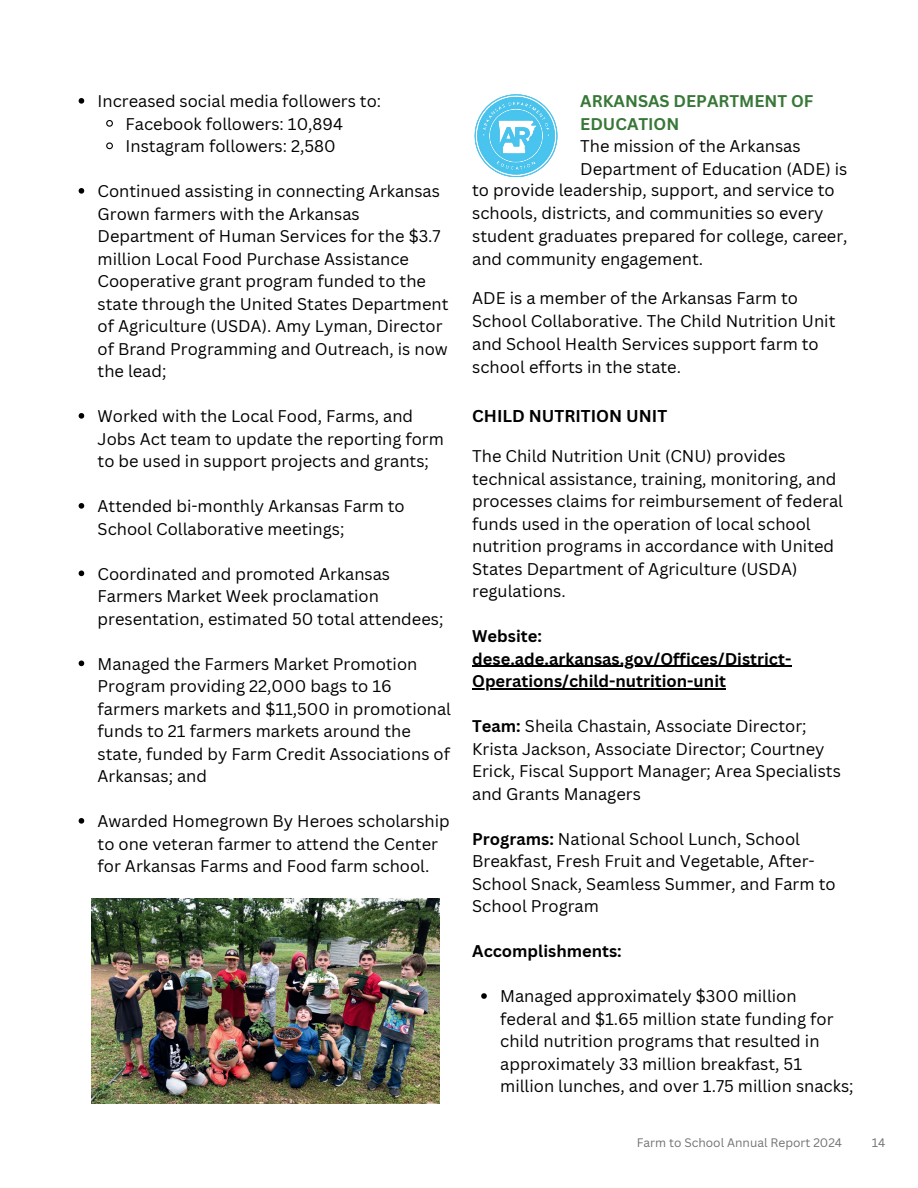
<style>
.page{position:relative;width:918px;height:1188px;background:#fff}
.page>*{position:absolute;margin:0;border:0;box-sizing:border-box;transform-origin:0 0}
.t1{font:700 16.65px "Canva Sans";color:#000}
.t2{font:16.5px/22.5px "Canva Sans";color:#000}
.t3{font:700 16.5px/22.5px "Canva Sans";color:#000}
.t4{font:700 16.5px/22.5px "Canva Sans";color:#377737}
.t5{font:12px "Canva Sans";color:#707273}
.s1{font-weight:700}
</style>
<div class="page">
<svg style="left:475px;top:94px;width:83px;height:83px"></svg>
<img style="left:92px;top:899px;width:347px;height:204px">
<svg style="left:79px;top:98px;width:5px;height:6px"></svg>
<svg style="left:106px;top:120px;width:7px;height:7px"></svg>
<svg style="left:106px;top:142px;width:7px;height:8px"></svg>
<svg style="left:79px;top:188px;width:5px;height:6px"></svg>
<svg style="left:79px;top:413px;width:5px;height:6px"></svg>
<svg style="left:79px;top:503px;width:5px;height:6px"></svg>
<svg style="left:79px;top:571px;width:5px;height:5px"></svg>
<svg style="left:79px;top:661px;width:5px;height:5px"></svg>
<svg style="left:79px;top:818px;width:5px;height:6px"></svg>
<hr style="left:483px;top:666px;width:308px;height:1px;background:#000">
<hr style="left:472px;top:688px;width:254px;height:1px;background:#000">
<svg style="left:481px;top:993px;width:6px;height:6px"></svg>
<p class="t2" style="left:126px;top:90px;width:257px;text-indent:-28px">Increased social media followers to:<br>Facebook followers: 10,894<br>Instagram followers: 2,580</p>
<p class="t2" style="left:98px;top:180px;width:352px">Continued assisting in connecting Arkansas Grown farmers with the Arkansas Department of Human Services for the $3.7 million Local Food Purchase Assistance Cooperative grant program funded to the state through the United States Department of Agriculture (USDA). Amy Lyman, Director of Brand Programming and Outreach, is now the lead;</p>
<p class="t2" style="left:98px;top:405px;width:348px">Worked with the Local Food, Farms, and<br>Jobs Act team to update the reporting form to be used in support projects and grants;</p>
<p class="t2" style="left:98px;top:495px;width:309px">Attended bi-monthly Arkansas Farm to<br>School Collaborative meetings;</p>
<p class="t2" style="left:98px;top:562px;width:347px">Coordinated and promoted Arkansas<br>Farmers Market Week proclamation presentation, estimated 50 total attendees;</p>
<p class="t2" style="left:98px;top:652px;width:355px">Managed the Farmers Market Promotion Program providing 22,000 bags to 16 farmers markets and $11,500 in promotional funds to 21 farmers markets around the state, funded by Farm Credit Associations of Arkansas; and</p>
<p class="t2" style="left:98px;top:810px;width:354px">Awarded Homegrown By Heroes scholarship to one veteran farmer to attend the Center for Arkansas Farms and Food farm school.</p>
<p class="t4" style="left:580px;top:90px;width:235px">ARKANSAS DEPARTMENT OF<br>EDUCATION</p>
<p class="t2" style="left:580px;top:135px;width:269px">The mission of the Arkansas<br>Department of Education (ADE) is</p>
<p class="t2" style="left:472px;top:179px;width:377px;line-height:23px">to provide leadership, support, and service to schools, districts, and communities so every student graduates prepared for college, career, and community engagement.</p>
<p class="t2" style="left:472px;top:287px;width:365px;line-height:23px">ADE is a member of the Arkansas Farm to School Collaborative. The Child Nutrition Unit and School Health Services support farm to school efforts in the state.</p>
<p class="t1" style="left:472px;top:406px;width:197px">CHILD NUTRITION UNIT</p>
<p class="t2" style="left:472px;top:445px;width:372px">The Child Nutrition Unit (CNU) provides technical assistance, training, monitoring, and processes claims for reimbursement of federal funds used in the operation of local school nutrition programs in accordance with United States Department of Agriculture (USDA) regulations.</p>
<p class="t3" style="left:472px;top:625px;width:321px">Website: dese.ade.arkansas.gov/Offices/District-<br>Operations/child-nutrition-unit</p>
<p class="t2" style="left:472px;top:715px;width:370px"><span class="s1">Team:</span> Sheila Chastain, Associate Director; Krista Jackson, Associate Director; Courtney Erick, Fiscal Support Manager; Area Specialists and Grants Managers</p>
<p class="t2" style="left:472px;top:828px;width:365px"><span class="s1">Programs:</span> National School Lunch, School Breakfast, Fresh Fruit and Vegetable, After-School Snack, Seamless Summer, and Farm to School Program</p>
<p class="t3" style="left:472px;top:940px;width:151px">Accomplishments:</p>
<p class="t2" style="left:500px;top:985px;width:355px">Managed approximately $300 million federal and $1.65 million state funding for child nutrition programs that resulted in approximately 33 million breakfast, 51 million lunches, and over 1.75 million snacks;</p>
<p class="t5" style="left:637px;top:1136px;width:207px">Farm to School Annual Report 2024</p>
<p class="t5" style="left:872px;top:1136px;width:15px">14</p>
</div>
